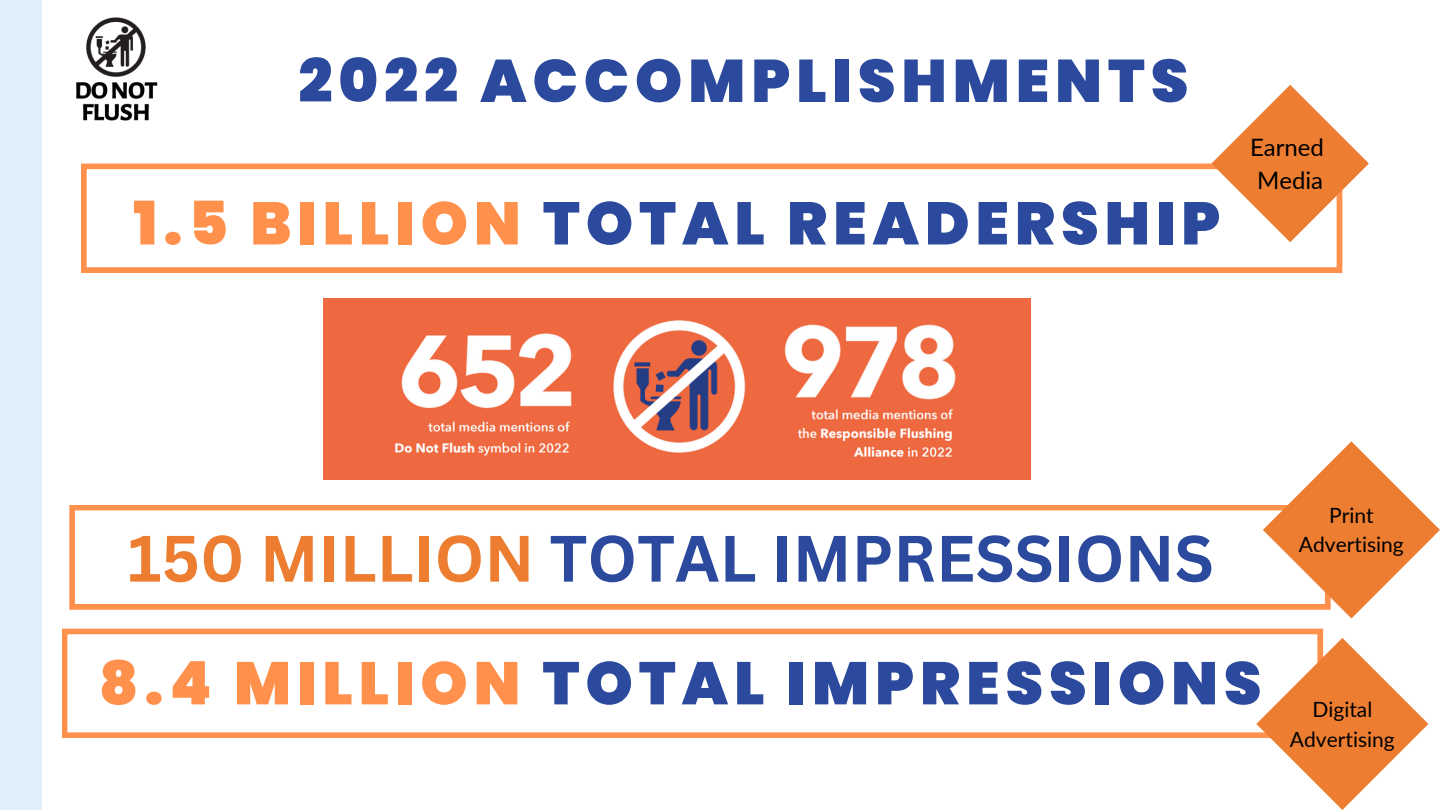
<style>
.page{position:relative;width:1440px;height:810px;background:#fff}
.page>*{position:absolute;margin:0;border:0;box-sizing:border-box;transform-origin:0 0}
.t1{font:700 64px "Canva Sans";color:#2b4a9d}
.t2{font:900 60px "Poppins";letter-spacing:.1em;color:#2b4a9d}
.t3{font:24px/33px "Lato";color:#000}
.t4{font:21px/29.2px "Lato";color:#000;text-align:center}
.s1{color:#ff914d}
.s2{color:#ed7d31}
</style>
<div class="page">
<div style="left:0;top:0;width:41px;height:810px;background:#dff0fa"></div>
<svg style="left:81px;top:164px;width:1261px;height:109px"></svg>
<svg style="left:69px;top:505px;width:1194px;height:105px"></svg>
<img style="left:76px;top:17px;width:82px;height:104px">
<img style="left:324px;top:299px;width:706px;height:180px">
<svg style="left:1211px;top:85px;width:158px;height:157px"></svg>
<svg style="left:62px;top:629px;width:1261px;height:109px"></svg>
<svg style="left:1256px;top:638px;width:172px;height:172px"></svg>
<svg style="left:1263px;top:441px;width:177px;height:177px"></svg>
<p class="t2" style="left:298px;top:39px;width:891px">2022 ACCOMPLISHMENTS</p>
<p class="t2" style="left:133px;top:181px;width:1088px"><span class="s1">1.5 BILLION</span> TOTAL READERSHIP</p>
<p class="t3" style="left:1250px;top:130px;width:76px">Earned<br>Media</p>
<p class="t1" style="left:128px;top:513px;width:1088px"><span class="s2">150 MILLION</span> TOTAL IMPRESSIONS</p>
<p class="t4" style="left:1299px;top:500px;width:106px">Print<br>Advertising</p>
<p class="t2" style="left:99px;top:641px;width:1164px"><span class="s1">8.4 MILLION</span> TOTAL IMPRESSIONS</p>
<p class="t4" style="left:1290px;top:695px;width:106px">Digital<br>Advertising</p>
</div>
